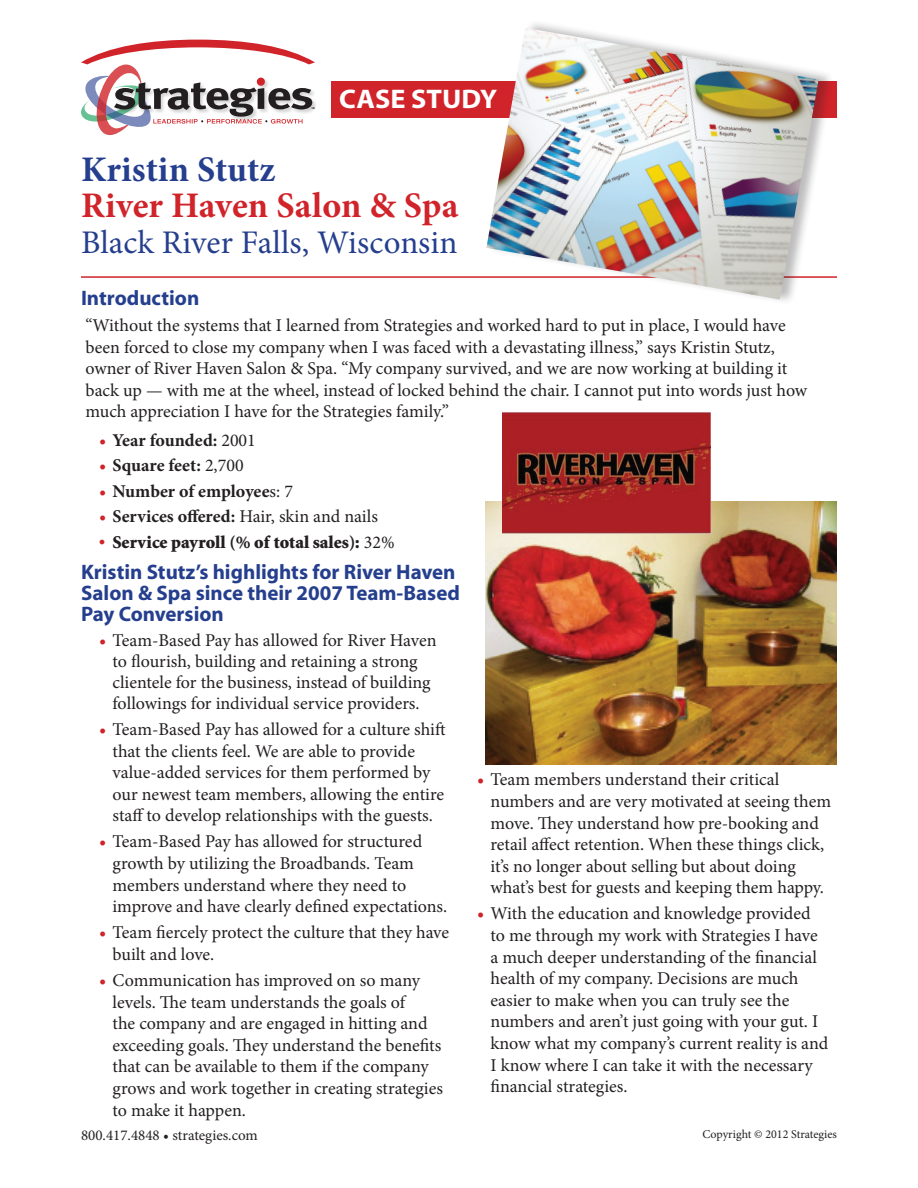
<style>
.page{position:relative;width:918px;height:1188px;background:#fff}
.page>*{position:absolute;margin:0;border:0;box-sizing:border-box;transform-origin:0 0}
.t1{font:700 36px "Minion Pro";color:#d1232a}
.t2{font:700 36px "Minion Pro";color:#253f8e}
.t3{font:33px "Minion Pro";letter-spacing:.005em;color:#253f8e}
.t4{font:700 27px "Myriad";color:#fff;scale:1.05 1}
.t5{font:700 21px/21px "Myriad";color:#253f8e}
.t6{font:18px/21.6px "Minion Pro";letter-spacing:-.005em;color:#231f20}
.t7{font:700 18px "Minion Pro";letter-spacing:-.005em;color:#231f20}
.t8{font:900 18px "Minion Std";color:#231f20}
.t9{font:15px "Minion Pro";color:#231f20}
.t10{font:12px "Minion Pro";color:#231f20}
.s1{color:#d1232a}
.s2{font-weight:400}
.s3{font-weight:700;color:#d1232a}
.s4{font-weight:700}
.s5{font-family:"Minion Pro";font-weight:400}
</style>
<div class="page">
<hr style="left:81px;top:276px;width:756px;height:2px;background:#d1232a">
<div style="left:332px;top:81px;width:505px;height:37px;background:#d1232a"></div>
<div style="left:487px;top:19px;width:347px;height:287px;background:#231f20;opacity:.3"></div>
<img style="left:486px;top:28px;width:333px;height:272px">
<svg style="left:81px;top:40px;width:234px;height:95px"></svg>
<img style="left:486px;top:501px;width:351px;height:264px">
<img style="left:502px;top:413px;width:209px;height:120px">
<h3 class="t4" style="left:339px;top:85px;width:152px">Case Study</h3>
<h1 class="t2" style="left:81px;top:144px;width:196px">Kristin Stutz</h1>
<h1 class="t1" style="left:81px;top:180px;width:379px">River Haven Salon &amp; Spa</h1>
<h2 class="t3" style="left:81px;top:221px;width:378px">Black River Falls, Wisconsin</h2>
<p class="t5" style="left:81px;top:288px;width:120px">Introduction</p>
<p class="t6" style="left:86px;top:315px;width:723px">“Without the systems that I learned from Strategies and worked hard to put in place, I would have been forced to close my company when I was faced with a devastating illness,” says Kristin Stutz, owner of River Haven Salon &amp; Spa. “My company survived, and we are now working at building it back up — with me at the wheel, instead of locked behind the chair. I cannot put into words just how much appreciation I have for the Strategies family.”</p>
<p class="t7" style="left:99px;top:428px;width:158px"><span class="s1">•</span> Year founded: <span class="s2">2001</span></p>
<p class="t7" style="left:99px;top:453px;width:146px"><span class="s1">•</span> Square feet: <span class="s2">2,700</span></p>
<p class="t7" style="left:99px;top:479px;width:196px"><span class="s1">•</span> Number of employee<span class="s2">s: 7</span></p>
<p class="t6" style="left:99px;top:506px;width:280px"><span class="s3">•</span> <span class="s4">Services offered:</span> Hair, skin and nails</p>
<p class="t8" style="left:99px;top:533px;width:297px"><span class="s1">•</span> Service payroll (% of total sales): <span class="s5">32%</span></p>
<p class="t5" style="left:81px;top:562px;width:380px">Kristin Stutz’s highlights for River Haven<br>Salon &amp; Spa since their 2007 Team-Based<br>Pay Conversion</p>
<p class="t6" style="left:99px;top:630px;width:339px;line-height:21px;text-align:center"><span class="s3">•</span> Team-Based Pay has allowed for River Haven to flourish, building and retaining a strong clientele for the business, instead of building followings for individual service providers.</p>
<p class="t6" style="left:112px;top:718px;width:335px;text-indent:-14px"><span class="s3">•</span> Team-Based Pay has allowed for a culture shift that the clients feel. We are able to provide value-added services for them performed by our newest team members, allowing the entire staff to develop relationships with the guests.</p>
<p class="t6" style="left:112px;top:831px;width:336px;text-indent:-14px"><span class="s3">•</span> Team-Based Pay has allowed for structured growth by utilizing the Broadbands. Team members understand where they need to improve and have clearly defined expectations.</p>
<p class="t6" style="left:112px;top:922px;width:338px;text-indent:-14px"><span class="s3">•</span> Team fiercely protect the culture that they have built and love.</p>
<p class="t6" style="left:112px;top:970px;width:332px;text-indent:-14px"><span class="s3">•</span> Communication has improved on so many levels. The team understands the goals of<br>the company and are engaged in hitting and exceeding goals. They understand the benefits that can be available to them if the company grows and work together in creating strategies to make it happen.</p>
<p class="t9" style="left:81px;top:1125px;width:178px">800.417.4848 • strategies.com</p>
<p class="t6" style="left:490px;top:769px;width:342px;text-indent:-14px"><span class="s3">•</span> Team members understand their critical numbers and are very motivated at seeing them move. They understand how pre-booking and retail affect retention. When these things click, it’s no longer about selling but about doing what’s best for guests and keeping them happy.</p>
<p class="t6" style="left:490px;top:903px;width:339px;text-indent:-14px"><span class="s3">•</span> With the education and knowledge provided to me through my work with Strategies I have a much deeper understanding of the financial health of my company. Decisions are much easier to make when you can truly see the numbers and aren’t just going with your gut. I know what my company’s current reality is and I know where I can take it with the necessary financial strategies.</p>
<p class="t10" style="left:702px;top:1126px;width:136px">Copyright © 2012 Strategies</p>
</div>
